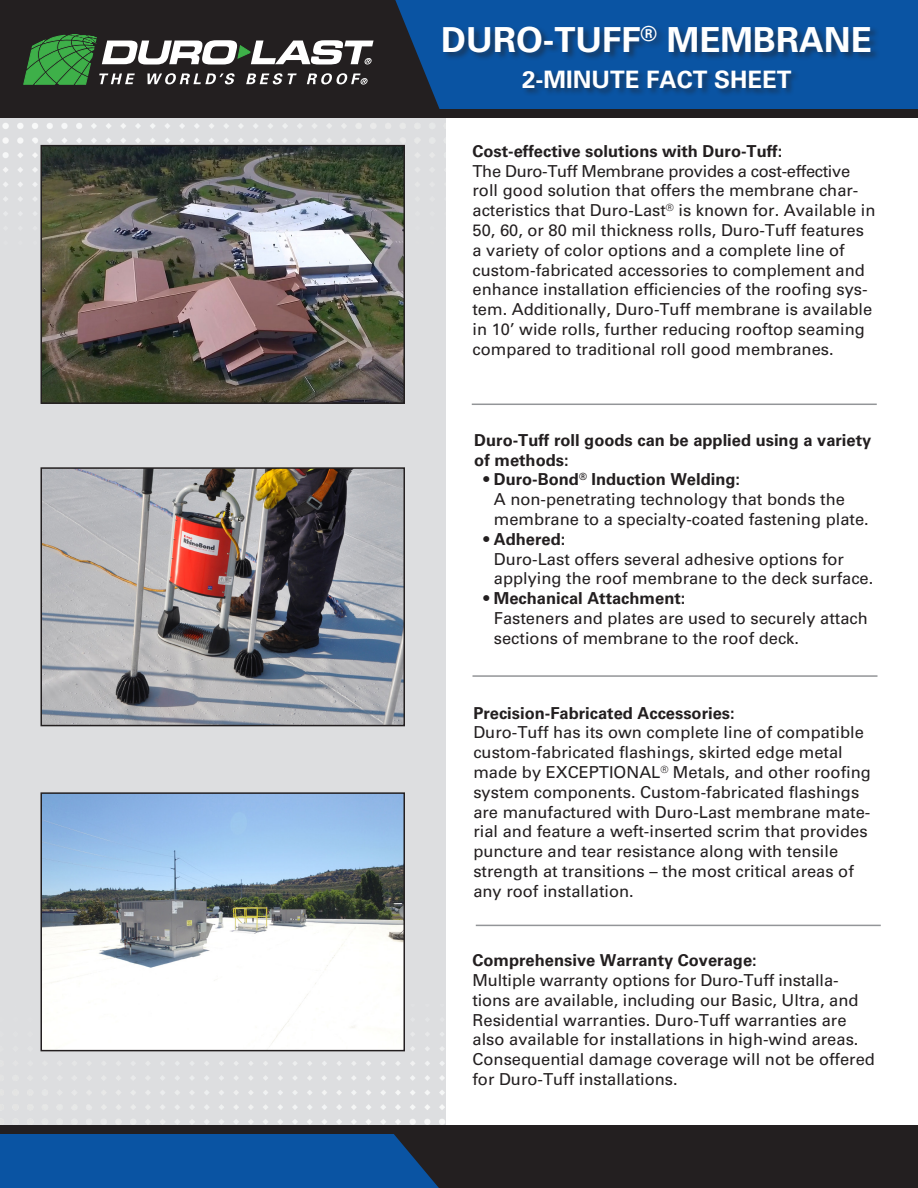
<style>
.page{position:relative;width:918px;height:1188px;background:#fff}
.page>*{position:absolute;margin:0;border:0;box-sizing:border-box;transform-origin:0 0}
.t1{font:700 34.5px "Univers LT Std";color:#fff}
.t2{font:700 24px "Univers LT Std";color:#fff}
.t3{font:16.5px/19.8px "Univers LT Std";color:#231f20}
.t4{font:700 16.5px/19.8px "Univers LT Std";color:#231f20}
.s1{font-weight:700}
</style>
<div class="page">
<div style="left:0;top:110px;width:445px;height:1061px;background:#dddee0"></div>
<img style="left:2px;top:123px;width:418px;height:92px">
<img style="left:0;top:1004px;width:446px;height:122px">
<div style="left:0;top:0;width:918px;height:112px;background:#0a54a3"></div>
<div style="left:0;top:1129px;width:918px;height:59px;background:#0a54a3"></div>
<img style="left:43px;top:148px;width:359px;height:253px">
<div style="left:40px;top:145px;width:365px;height:259px;border:2px solid #231f20"></div>
<div style="left:443px;top:25px;width:437px;height:37px;background:#231f20;opacity:.5"></div>
<div style="left:0;top:1126px;width:918px;height:8px;background:#231f20"></div>
<svg style="left:0;top:0;width:440px;height:110px;background:#20232a"></svg>
<svg style="left:23px;top:34px;width:351px;height:51px;background:#5d6c5d"></svg>
<div style="left:394px;top:1134px;width:524px;height:54px;background:#231f20"></div>
<div style="left:0;top:110px;width:918px;height:8px;background:#231f20"></div>
<img style="left:43px;top:470px;width:359px;height:253px">
<div style="left:40px;top:467px;width:365px;height:259px;border:2px solid #231f20"></div>
<div style="left:522px;top:70px;width:278px;height:28px;background:#231f20;opacity:.5"></div>
<img style="left:43px;top:795px;width:359px;height:253px">
<div style="left:40px;top:792px;width:365px;height:259px;border:2px solid #231f20"></div>
<hr style="left:472px;top:404px;width:405px;height:1px;background:#939598">
<hr style="left:472px;top:675px;width:406px;height:2px;background:#939598">
<hr style="left:476px;top:925px;width:405px;height:1px;background:#939598">
<p class="t1" style="left:441px;top:20px;width:432px">DURO-TUFF<sup>®</sup> MEMBRANE</p>
<p class="t2" style="left:522px;top:65px;width:271px">2-MINUTE FACT SHEET</p>
<p class="t4" style="left:473px;top:141px;width:311px">Cost-effective solutions with Duro-Tuff:</p>
<p class="t3" style="left:473px;top:161px;width:405px">The Duro-Tuff Membrane provides a cost-effective roll good solution that offers the membrane char&shy;acteristics that Duro-Last<sup>®</sup> is known for. Available in 50, 60, or 80 mil thickness rolls, Duro-Tuff features a variety of color options and a complete line of custom-fabricated accessories to complement and enhance installation efficiencies of the roofing sys&shy;tem. Additionally, Duro-Tuff membrane is available in 10’ wide rolls, further reducing rooftop seaming compared to traditional roll good membranes.</p>
<p class="t4" style="left:474px;top:430px;width:398px">Duro-Tuff roll goods can be applied using a variety of methods:</p>
<p class="t3" style="left:494px;top:470px;width:376px;text-indent:-10px">• <span class="s1">Duro-Bond</span><sup>®</sup> <span class="s1">Induction Welding:<br></span>A non-penetrating technology that bonds the membrane to a specialty-coated fastening plate.</p>
<p class="t3" style="left:494px;top:529px;width:381px;text-indent:-10px">• <span class="s1">Adhered:<br></span>Duro-Last offers several adhesive options for applying the roof membrane to the deck surface.</p>
<p class="t3" style="left:494px;top:589px;width:376px;text-indent:-10px">• <span class="s1">Mechanical Attachment:<br></span>Fasteners and plates are used to securely attach sections of membrane to the roof deck.</p>
<p class="t4" style="left:473px;top:703px;width:263px">Precision-Fabricated Accessories:</p>
<p class="t3" style="left:473px;top:723px;width:399px">Duro-Tuff has its own complete line of compatible custom-fabricated flashings, skirted edge metal made by EXCEPTIONAL<sup>®</sup> Metals, and other roofing system components. Custom-fabricated flashings are manufactured with Duro-Last membrane mate&shy;rial and feature a weft-inserted scrim that provides puncture and tear resistance along with tensile strength at transitions – the most critical areas of any roof installation.</p>
<p class="t3" style="left:472px;top:951px;width:404px"><span class="s1">Comprehensive Warranty Coverage:<br></span>Multiple warranty options for Duro-Tuff installa&shy;tions are available, including our Basic, Ultra, and Residential warranties. Duro-Tuff warranties are also available for installations in high-wind areas.<br>Consequential damage coverage will not be offered for Duro-Tuff installations.</p>
</div>
